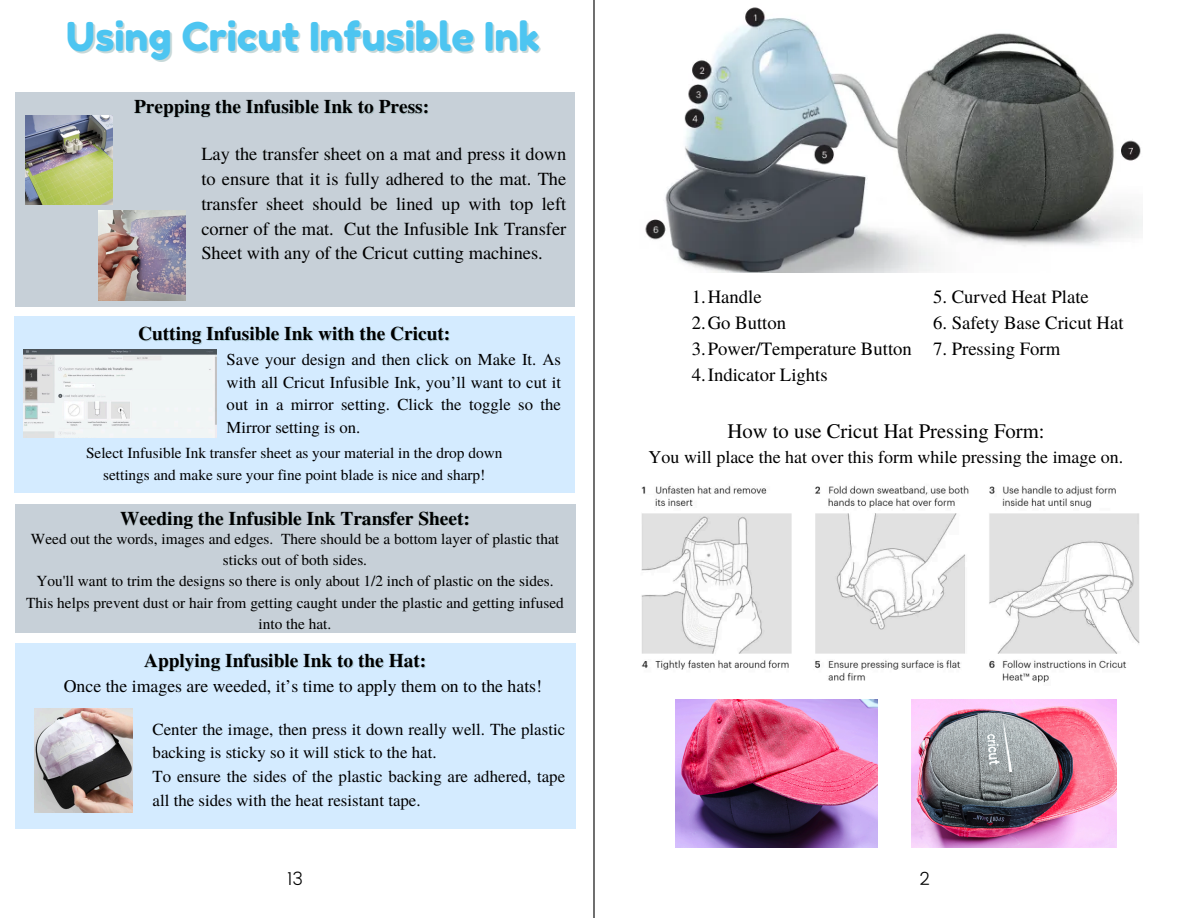
<style>
.page{position:relative;width:1188px;height:918px;background:#fff}
.page>*{position:absolute;margin:0;border:0;box-sizing:border-box;transform-origin:0 0}
.t1{font:39.6px "Fredoka One";color:#4dc5f1}
.t2{font:20.7px "Te X Gyre Termes";color:#000}
.t3{font:700 19.35px "Te X Gyre Termes";color:#000}
.t4{font:18.75px "Te X Gyre Termes";color:#000}
.t5{font:18.45px/24.8px "Te X Gyre Termes";color:#000;text-align:justify}
.t6{font:18px "Te X Gyre Termes";color:#000}
.t7{font:300 18px "Poppins";color:#000}
.t8{font:17.7px "Te X Gyre Termes";color:#000}
.t9{font:16.8px/23.7px "Te X Gyre Termes";color:#000}
.t10{font:16.65px/22.5px "Te X Gyre Termes";color:#000;text-align:justify}
.t11{font:15.3px/21.3px "Te X Gyre Termes";color:#000;text-align:center}
</style>
<div class="page">
<hr style="left:593px;top:0;width:2px;height:918px;background:#000">
<img style="left:645px;top:7px;width:497px;height:265px">
<img style="left:641px;top:485px;width:499px;height:198px">
<div style="left:14px;top:317px;width:560px;height:176px;background:#d4ebff"></div>
<img style="left:24px;top:349px;width:192px;height:88px">
<div style="left:15px;top:643px;width:560px;height:185px;background:#d4ebff"></div>
<div style="left:15px;top:92px;width:560px;height:214px;background:#c7d0d8"></div>
<img style="left:26px;top:115px;width:86px;height:89px">
<img style="left:98px;top:211px;width:88px;height:90px">
<div style="left:15px;top:504px;width:560px;height:129px;background:#c7d0d8"></div>
<img style="left:35px;top:708px;width:98px;height:105px">
<img style="left:912px;top:699px;width:205px;height:148px">
<img style="left:676px;top:699px;width:201px;height:149px">
<p class="t1" style="left:66px;top:12px;width:475px">Using Cricut Infusible Ink</p>
<p class="t3" style="left:134px;top:92px;width:297px">Prepping the Infusible Ink to Press:</p>
<p class="t5" style="left:201px;top:141px;width:367px">Lay the transfer sheet on a mat and press it down to ensure that it is fully adhered to the mat. The transfer sheet should be lined up with top left corner of the mat. Cut the Infusible Ink Transfer Sheet with any of the Cricut cutting machines.</p>
<p class="t3" style="left:138px;top:318px;width:314px">Cutting Infusible Ink with the Cricut:</p>
<p class="t10" style="left:227px;top:348px;width:336px">Save your design and then click on Make It. As with all Cricut Infusible Ink, you’ll want to cut it out in a mirror setting. Click the toggle so the Mirror setting is on.</p>
<p class="t11" style="left:86px;top:442px;width:418px">Select Infusible Ink transfer sheet as your material in the drop down settings and make sure your fine point blade is nice and sharp!</p>
<p class="t3" style="left:120px;top:503px;width:351px">Weeding the Infusible Ink Transfer Sheet:</p>
<p class="t11" style="left:31px;top:527px;width:530px">Weed out the words, images and edges. There should be a bottom layer of plastic that sticks out of both sides.</p>
<h3 class="t11" style="left:26px;top:570px;width:539px">You'll want to trim the designs so there is only about 1/2 inch of plastic on the sides.<br>This helps prevent dust or hair from getting caught under the plastic and getting infused into the hat.</h3>
<h3 class="t3" style="left:144px;top:645px;width:284px">Applying Infusible Ink to the Hat:</h3>
<p class="t8" style="left:64px;top:673px;width:480px">Once the images are weeded, it’s time to apply them on to the hats!</p>
<p class="t9" style="left:153px;top:716px;width:414px">Center the image, then press it down really well. The plastic backing is sticky so it will stick to the hat.</p>
<p class="t9" style="left:153px;top:764px;width:414px">To ensure the sides of the plastic backing are adhered, tape all the sides with the heat resistant tape.</p>
<p class="t7" style="left:287px;top:868px;width:17px">13</p>
<p class="t4" style="left:933px;top:283px;width:157px">5. Curved Heat Plate</p>
<p class="t4" style="left:933px;top:309px;width:192px">6. Safety Base Cricut Hat</p>
<p class="t4" style="left:933px;top:335px;width:129px">7. Pressing Form</p>
<h2 class="t4" style="left:692px;top:283px;width:71px">1.Handle</h2>
<p class="t4" style="left:692px;top:309px;width:96px">2.Go Button</p>
<p class="t4" style="left:692px;top:335px;width:222px">3.Power/Temperature Button</p>
<h2 class="t4" style="left:692px;top:362px;width:137px">4.Indicator Lights</h2>
<h3 class="t2" style="left:727px;top:417px;width:319px">How to use Cricut Hat Pressing Form:</h3>
<h3 class="t6" style="left:649px;top:444px;width:476px">You will place the hat over this form while pressing the image on.</h3>
<p class="t7" style="left:920px;top:868px;width:12px">2</p>
</div>
